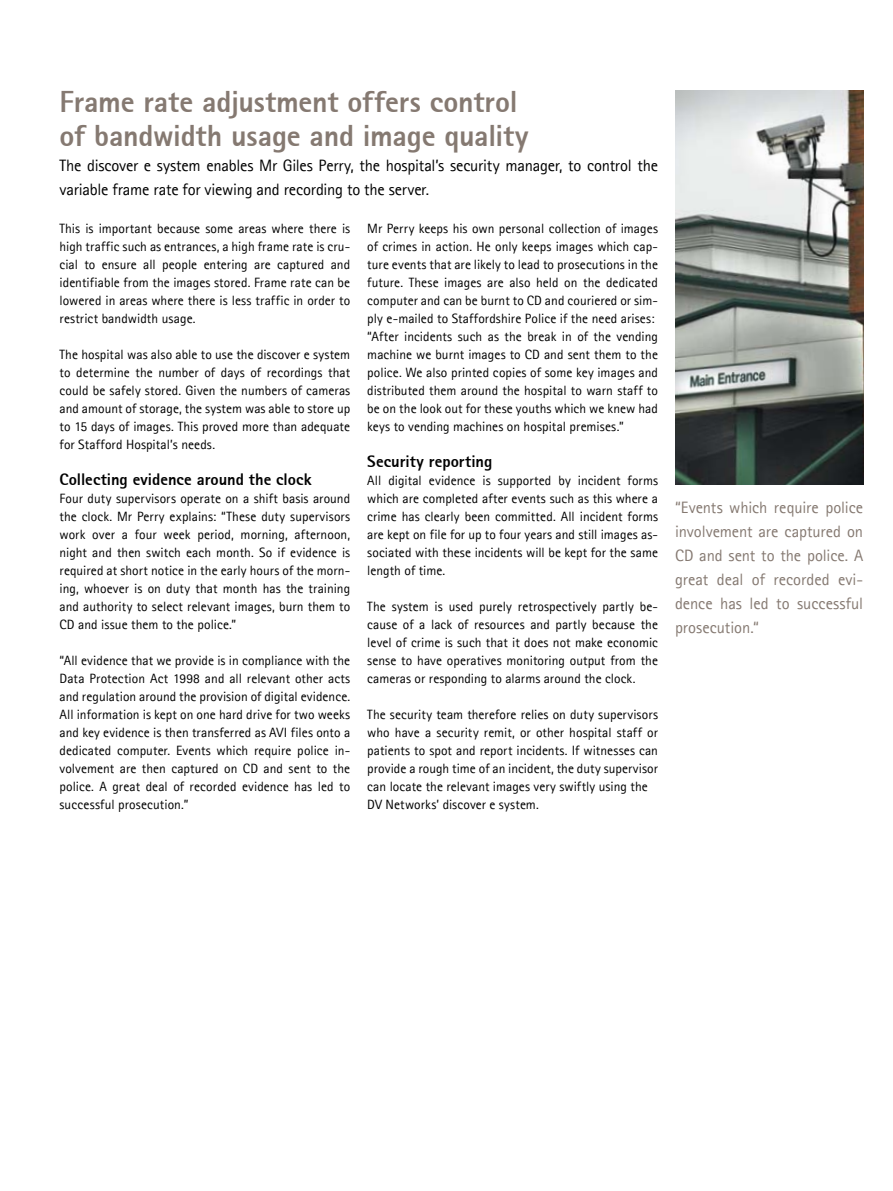
<style>
.page{position:relative;width:893px;height:1191px;background:#fff}
.page>*{position:absolute;margin:0;border:0;box-sizing:border-box;transform-origin:0 0}
.t1{font:800 30px/34.5px "Agfa Rotis Sans Serif";letter-spacing:-.005em;color:#857971}
.t2{font:16.5px/24px "Agfa Rotis Sans Serif";letter-spacing:-.015em;color:#000}
.t3{font:16.5px/24px "Agfa Rotis Sans Serif";color:#857971;text-align:justify}
.t4{font:800 16.5px "Agfa Rotis Sans Serif";color:#000}
.t5{font:13.5px/18px "Agfa Rotis Sans Serif";letter-spacing:.005em;color:#000;text-align:justify}
</style>
<div class="page">
<img style="left:675px;top:91px;width:188px;height:393px">
<h1 class="t1" style="left:60px;top:84px;width:470px">Frame rate adjustment offers control of bandwidth usage and image quality</h1>
<p class="t2" style="left:60px;top:153px;width:600px">The discover e system enables Mr Giles Perry, the hospital’s security manager, to control the variable frame rate for viewing and recording to the server.</p>
<p class="t5" style="left:60px;top:219px;width:292px">This is important because some areas where there is high traffic such as entrances, a high frame rate is cru&shy;cial to ensure all people entering are captured and identifiable from the images stored. Frame rate can be lowered in areas where there is less traffic in order to restrict bandwidth usage.</p>
<p class="t5" style="left:60px;top:345px;width:292px">The hospital was also able to use the discover e system to determine the number of days of recordings that could be safely stored. Given the numbers of cameras and amount of storage, the system was able to store up to 15 days of images. This proved more than adequate for Stafford Hospital’s needs.</p>
<p class="t4" style="left:60px;top:468px;width:254px">Collecting evidence around the clock</p>
<p class="t5" style="left:60px;top:489px;width:292px">Four duty supervisors operate on a shift basis around the clock. Mr Perry explains: “These duty supervisors work over a four week period, morning, afternoon, night and then switch each month. So if evidence is required at short notice in the early hours of the morn&shy;ing, whoever is on duty that month has the training and authority to select relevant images, burn them to CD and issue them to the police.”</p>
<p class="t5" style="left:60px;top:651px;width:292px">“All evidence that we provide is in compliance with the Data Protection Act 1998 and all relevant other acts and regulation around the provision of digital evidence.<br>All information is kept on one hard drive for two weeks and key evidence is then transferred as AVI files onto a dedicated computer. Events which require police in&shy;volvement are then captured on CD and sent to the police. A great deal of recorded evidence has led to successful prosecution.”</p>
<p class="t5" style="left:367px;top:219px;width:292px;text-align:left">Mr Perry keeps his own personal collection of images of crimes in action. He only keeps images which cap&shy;ture events that are likely to lead to prosecutions in the future. These images are also held on the dedicated computer and can be burnt to CD and couriered or sim&shy;ply e-mailed to Staffordshire Police if the need arises: “After incidents such as the break in of the vending machine we burnt images to CD and sent them to the police. We also printed copies of some key images and distributed them around the hospital to warn staff to be on the look out for these youths which we knew had keys to vending machines on hospital premises.”</p>
<p class="t4" style="left:367px;top:450px;width:126px">Security reporting</p>
<p class="t5" style="left:367px;top:471px;width:292px">All digital evidence is supported by incident forms which are completed after events such as this where a crime has clearly been committed. All incident forms are kept on file for up to four years and still images as&shy;sociated with these incidents will be kept for the same length of time.</p>
<p class="t5" style="left:367px;top:597px;width:292px">The system is used purely retrospectively partly be&shy;cause of a lack of resources and partly because the level of crime is such that it does not make economic sense to have operatives monitoring output from the cameras or responding to alarms around the clock.</p>
<p class="t5" style="left:367px;top:705px;width:292px;text-align:left">The security team therefore relies on duty supervisors who have a security remit, or other hospital staff or patients to spot and report incidents. If witnesses can provide a rough time of an incident, the duty supervisor can locate the relevant images very swiftly using the DV Networks’ discover e system.</p>
<p class="t3" style="left:675px;top:495px;width:190px">“Events which require police involvement are captured on CD and sent to the police. A great deal of recorded evi&shy;dence has led to successful prosecution.“</p>
</div>
